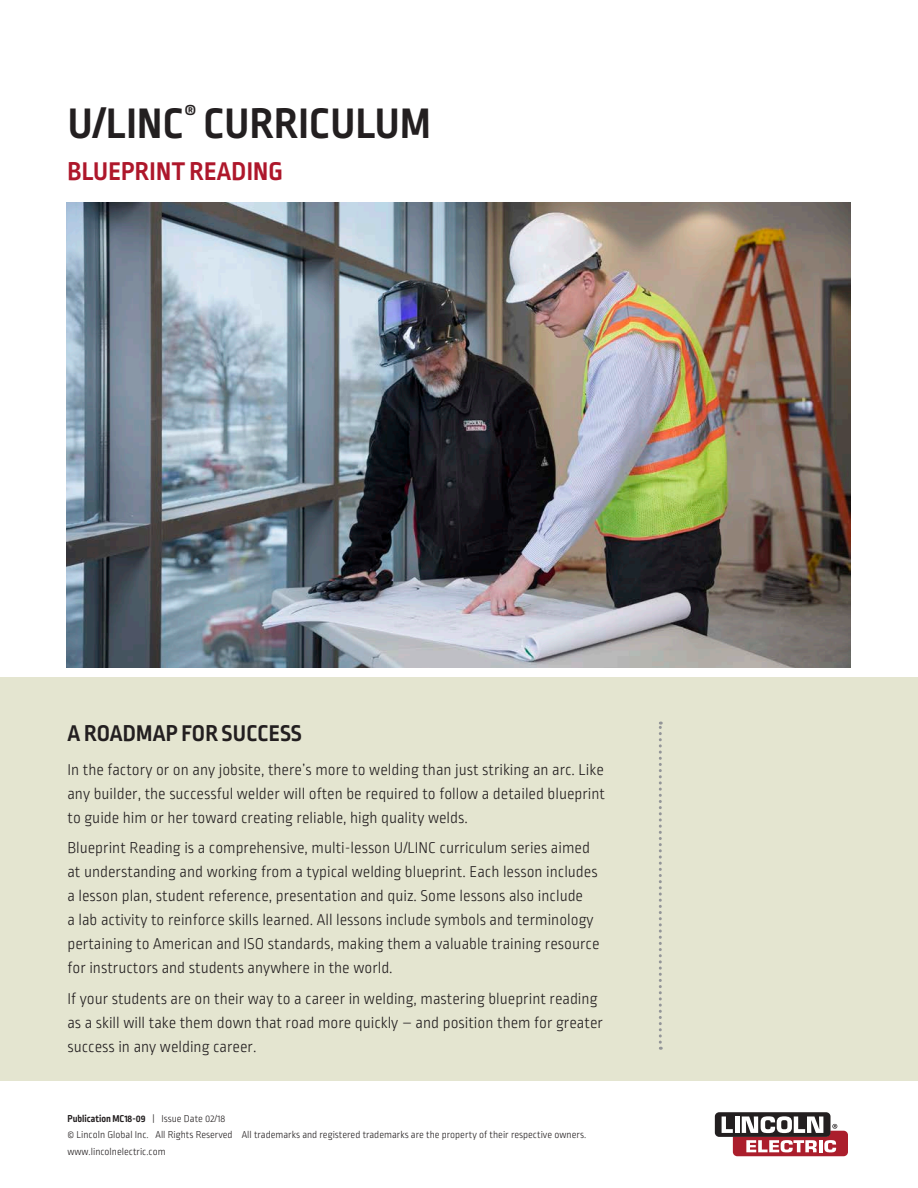
<style>
.page{position:relative;width:918px;height:1188px;background:#fff}
.page>*{position:absolute;margin:0;border:0;box-sizing:border-box;transform-origin:0 0}
.t1{font:700 45px "Ropa Sans Pro";letter-spacing:.01em;color:#231f20}
.t2{font:700 27px "Ropa Sans Pro";letter-spacing:.01em;color:#ae172b}
.t3{font:700 24px "Ropa Sans Pro";letter-spacing:.01em;color:#231f20}
._04-Main_Text{font:300 16.5px/24px "Ropa Sans Pro";color:#231f20}
.t4{font:300 10.5px "Ropa Sans Pro";color:#231f20}
.t5{font:700 10.5px "Ropa Sans Pro";color:#231f20}
.s1{font-weight:300}
</style>
<div class="page">
<div style="left:0;top:677px;width:918px;height:403px;background:#e4e5d0"></div>
<svg style="left:659px;top:722px;width:3px;height:328px"></svg>
<div style="left:715px;top:1112px;width:116px;height:25px;background:#231f20;border-radius:4px"></div>
<svg style="left:722px;top:1116px;width:126px;height:40px"></svg>
<img style="left:66px;top:202px;width:784px;height:465px">
<p class="t1" style="left:68px;top:98px;width:364px">U/LINC<sup>®</sup> CURRICULUM</p>
<p class="t2" style="left:68px;top:156px;width:217px">BLUEPRINT READING</p>
<p class="t3" style="left:68px;top:720px;width:236px">A ROADMAP FOR SUCCESS</p>
<p class="_04-Main_Text" style="left:68px;top:758px;width:539px;text-align:justify">In the factory or on any jobsite, there’s more to welding than just striking an arc. Like any builder, the successful welder will often be required to follow a detailed blueprint to guide him or her toward creating reliable, high quality welds.</p>
<p class="_04-Main_Text" style="left:68px;top:837px;width:534px">Blueprint Reading is a comprehensive, multi-lesson U/LINC curriculum series aimed at understanding and working from a typical welding blueprint. Each lesson includes a lesson plan, student reference, presentation and quiz. Some lessons also include<br>a lab activity to reinforce skills learned. All lessons include symbols and terminology pertaining to American and ISO standards, making them a valuable training resource for instructors and students anywhere in the world.</p>
<p class="_04-Main_Text" style="left:68px;top:988px;width:537px">If your students are on their way to a career in welding, mastering blueprint reading as a skill will take them down that road more quickly – and position them for greater success in any welding career.</p>
<p class="t5" style="left:68px;top:1113px;width:159px">Publication MC18-09 <span class="s1">| Issue Date 02/18</span></p>
<p class="t4" style="left:68px;top:1130px;width:520px">© Lincoln Global Inc. All Rights Reserved All trademarks and registered trademarks are the property of their respective owners.</p>
<p class="t4" style="left:68px;top:1146px;width:100px">www.lincolnelectric.com</p>
</div>
